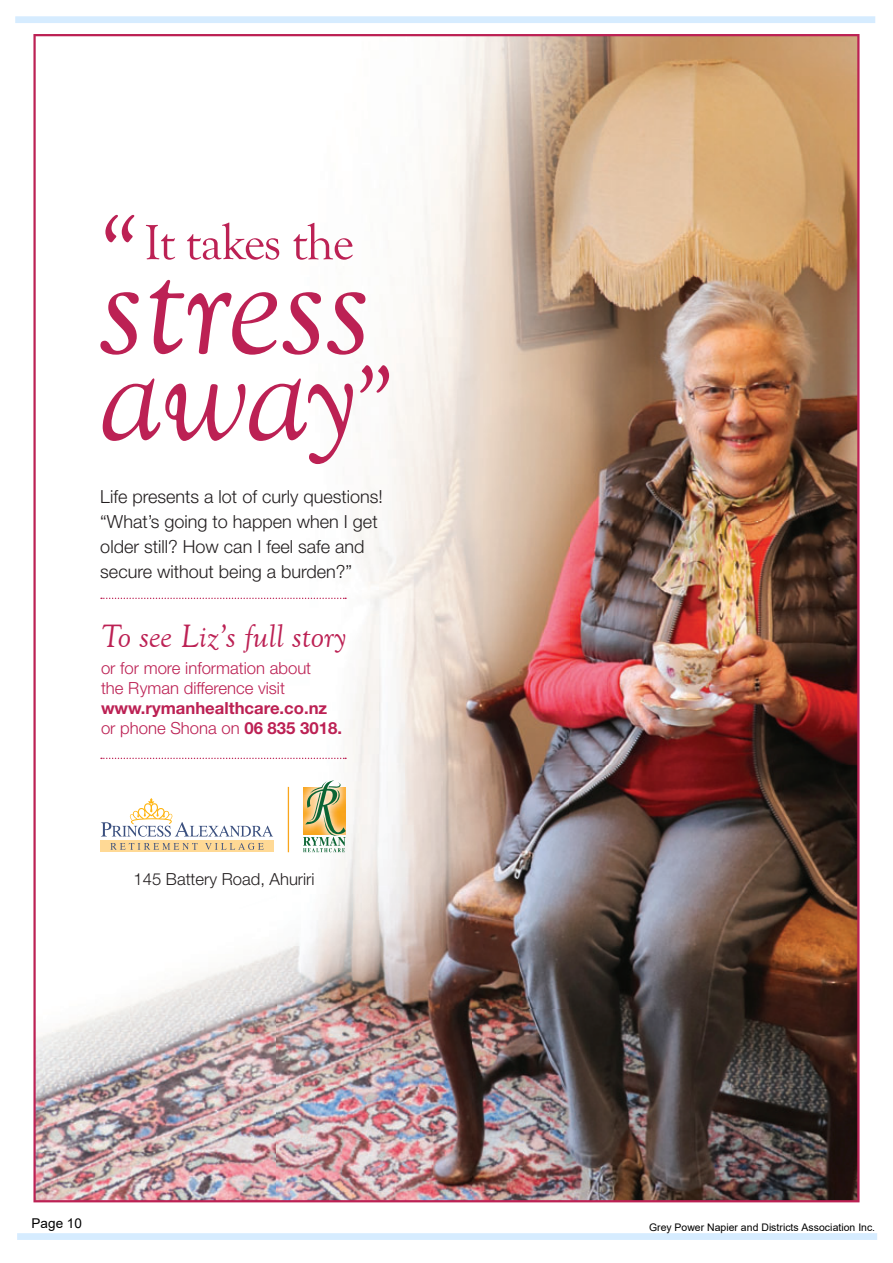
<style>
.page{position:relative;width:893px;height:1263px;background:#fff}
.page>*{position:absolute;margin:0;border:0;box-sizing:border-box;transform-origin:0 0}
.t1{font:italic 153.45px "Goudy Old Style T";color:#bc2154}
.t2{font:italic 141.9px "Goudy Old Style T";color:#bc2154}
.t3{font:italic 104.55px "Goudy Old Style T";color:#bc2154}
.t4{font:50.7px "Goudy Old Style T";letter-spacing:-.02em;color:#bc2154}
.t5{font:italic 33.3px "Goudy Old Style T";color:#bc2154}
.t6{font:300 18px/25px "Helvetica Neue LT Std";color:#231f20}
.t7{font:300 16.65px/20.1px "Helvetica Neue LT Std";color:#bc2154}
.t8{font:300 16.65px "Helvetica Neue LT Std";color:#231f20}
.t9{font:13.5px "Arial";letter-spacing:.005em;color:#000}
.t10{font:10.5px "Arial";color:#000}
.s1{font-weight:700}
</style>
<div class="page">
<div style="left:17px;top:1233px;width:860px;height:7px;background:#d6ecff"></div>
<div style="left:15px;top:16px;width:860px;height:7px;background:#d6ecff"></div>
<img style="left:33px;top:34px;width:826px;height:1168px">
<svg style="left:101px;top:598px;width:245px;height:1px"></svg>
<svg style="left:101px;top:758px;width:245px;height:1px"></svg>
<hr style="left:288px;top:787px;width:1px;height:65px;background:#f9a51b">
<svg style="left:303px;top:780px;width:43px;height:72px"></svg>
<div style="left:100px;top:841px;width:174px;height:11px;background:#ffd995"></div>
<svg style="left:110px;top:843px;width:88px;height:7px"></svg>
<svg style="left:205px;top:843px;width:59px;height:7px"></svg>
<svg style="left:101px;top:798px;width:172px;height:39px"></svg>
<p class="t3" style="left:95px;top:197px;width:41px">“</p>
<p class="t4" style="left:144px;top:215px;width:212px">It takes the</p>
<p class="t1" style="left:99px;top:220px;width:273px">stress</p>
<p class="t3" style="left:400px;top:411px;width:41px;rotate:-180deg">“</p>
<p class="t2" style="left:99px;top:317px;width:260px">away</p>
<p class="t6" style="left:100px;top:484px;width:284px">Life presents a lot of curly questions! “What’s going to happen when I get older still? How can I feel safe and secure without being a burden?”</p>
<p class="t5" style="left:101px;top:618px;width:247px">To see Liz’s full story</p>
<p class="t7" style="left:101px;top:657px;width:242px">or for more information about<br>the Ryman difference visit <span class="s1">www.rymanhealthcare.co.nz </span>or phone Shona on <span class="s1">06 835 3018.</span></p>
<p class="t8" style="left:134px;top:869px;width:183px">145 Battery Road, Ahuriri</p>
<p class="t9" style="left:32px;top:1214px;width:52px">Page 10</p>
<p class="t10" style="left:649px;top:1220px;width:227px">Grey Power Napier and Districts Association Inc.</p>
</div>
